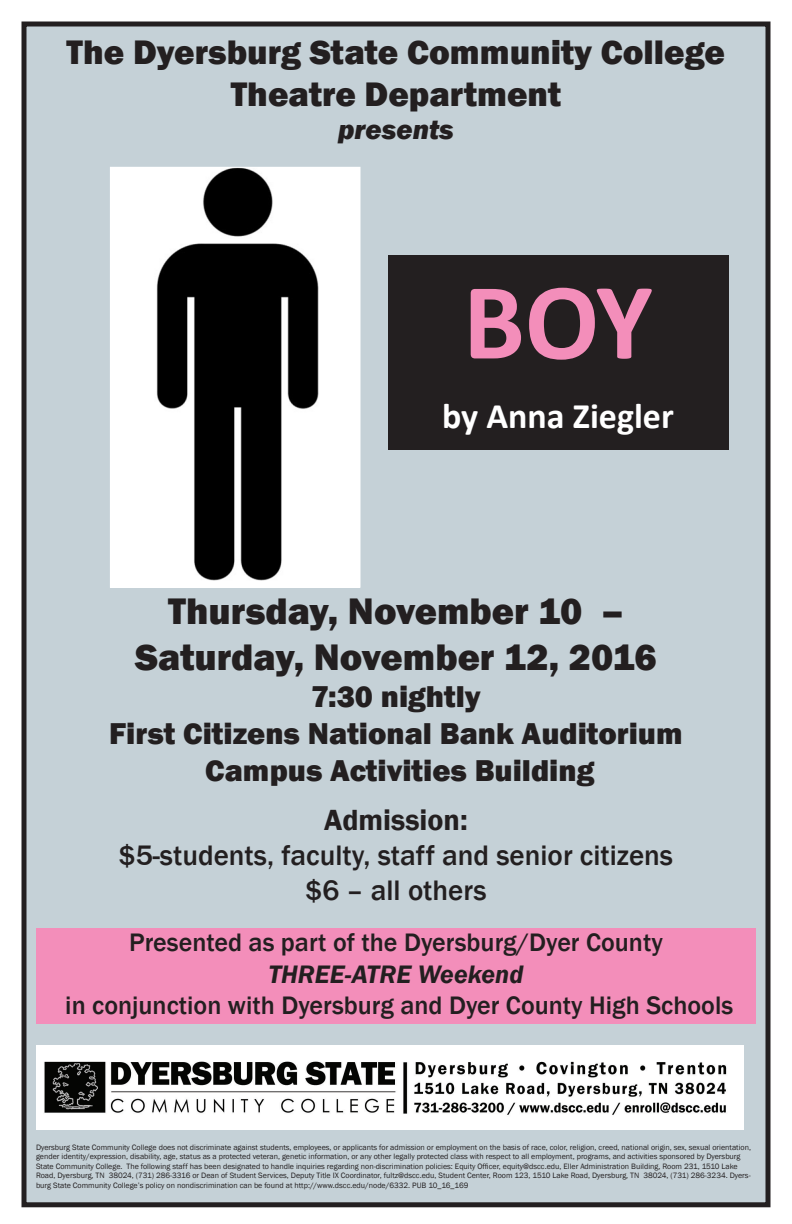
<style>
.page{position:relative;width:792px;height:1224px;background:#fff}
.page>*{position:absolute;margin:0;border:0;box-sizing:border-box;transform-origin:0 0}
.t1{font:700 110px "Calibri";color:#f38eba}
.t2{font:800 38px "Franklin Gothic";color:#231f20}
.t3{font:700 36px "Calibri";color:#fff}
.t4{font:800 35px "Franklin Gothic";color:#231f20}
.t5{font:800 31px/37.2px "Franklin Gothic";color:#231f20;text-align:center}
.t6{font:600 30px "Franklin Gothic";color:#231f20}
.t7{font:500 29px "Franklin Gothic";color:#231f20}
.t8{font:italic 800 28px "Franklin Gothic";color:#231f20}
.t9{font:500 26px "Franklin Gothic";color:#231f20}
.t10{font:italic 600 26px "Franklin Gothic";color:#231f20}
.t11{font:8px/9.6px "Franklin Gothic";color:#231f20}
</style>
<div class="page">
<div style="left:24px;top:24px;width:744px;height:1181px;background:#c5d1d7"></div>
<div style="left:22px;top:22px;width:748px;height:1185px;border:5px solid #231f20"></div>
<img style="left:112px;top:169px;width:246px;height:417px">
<div style="left:110px;top:167px;width:250px;height:421px;border:1px solid #fff"></div>
<img style="left:36px;top:1046px;width:707px;height:84px">
<div style="left:388px;top:255px;width:340px;height:194px;background:#231f20"></div>
<div style="left:36px;top:928px;width:720px;height:96px;background:#f38eba"></div>
<p class="t4" style="left:67px;top:29px;width:660px">The Dyersburg State Community College</p>
<p class="t4" style="left:231px;top:71px;width:332px">Theatre Department</p>
<p class="t8" style="left:338px;top:111px;width:117px">presents</p>
<p class="t1" style="left:463px;top:244px;width:191px">BOY</p>
<p class="t3" style="left:442px;top:391px;width:233px">by Anna Ziegler</p>
<p class="t2" style="left:168px;top:587px;width:457px">Thursday, November 10 –</p>
<p class="t2" style="left:135px;top:632px;width:523px">Saturday, November 12, 2016</p>
<p class="t5" style="left:311px;top:678px;width:171px">7:30 nightly</p>
<p class="t5" style="left:109px;top:715px;width:575px">First Citizens National Bank Auditorium<br>Campus Activities Building</p>
<p class="t6" style="left:324px;top:802px;width:145px">Admission:</p>
<p class="t7" style="left:119px;top:837px;width:556px">$5-students, faculty, staff and senior citizens</p>
<p class="t7" style="left:305px;top:872px;width:183px">$6 – all others</p>
<p class="t9" style="left:129px;top:927px;width:535px">Presented as part of the Dyersburg/Dyer County</p>
<p class="t10" style="left:269px;top:957px;width:256px">THREE-ATRE Weekend</p>
<p class="t9" style="left:65px;top:989px;width:669px">in conjunction with Dyersburg and Dyer County High Schools</p>
<p class="t11" style="left:36px;top:1142px;width:717px">Dyersburg State Community College does not discriminate against students, employees, or applicants for admission or employment on the basis of race, color, religion, creed, national origin, sex, sexual orientation, gender identity/expression, disability, age, status as a protected veteran, genetic information, or any other legally protected class with respect to all employment, programs, and activities sponsored by Dyersburg State Community College. The following staff has been designated to handle inquiries regarding non-discrimination policies: Equity Officer, equity@dscc.edu, Eller Administration Building, Room 231, 1510 Lake Road, Dyersburg, TN 38024, (731) 286-3316 or Dean of Student Services, Deputy Title IX Coordinator, fultz@dscc.edu, Student Center, Room 123, 1510 Lake Road, Dyersburg, TN 38024, (731) 286-3234. Dyers&shy;burg State Community College’s policy on nondiscrimination can be found at http://www.dscc.edu/node/6332. PUB 10_16_169</p>
</div>
